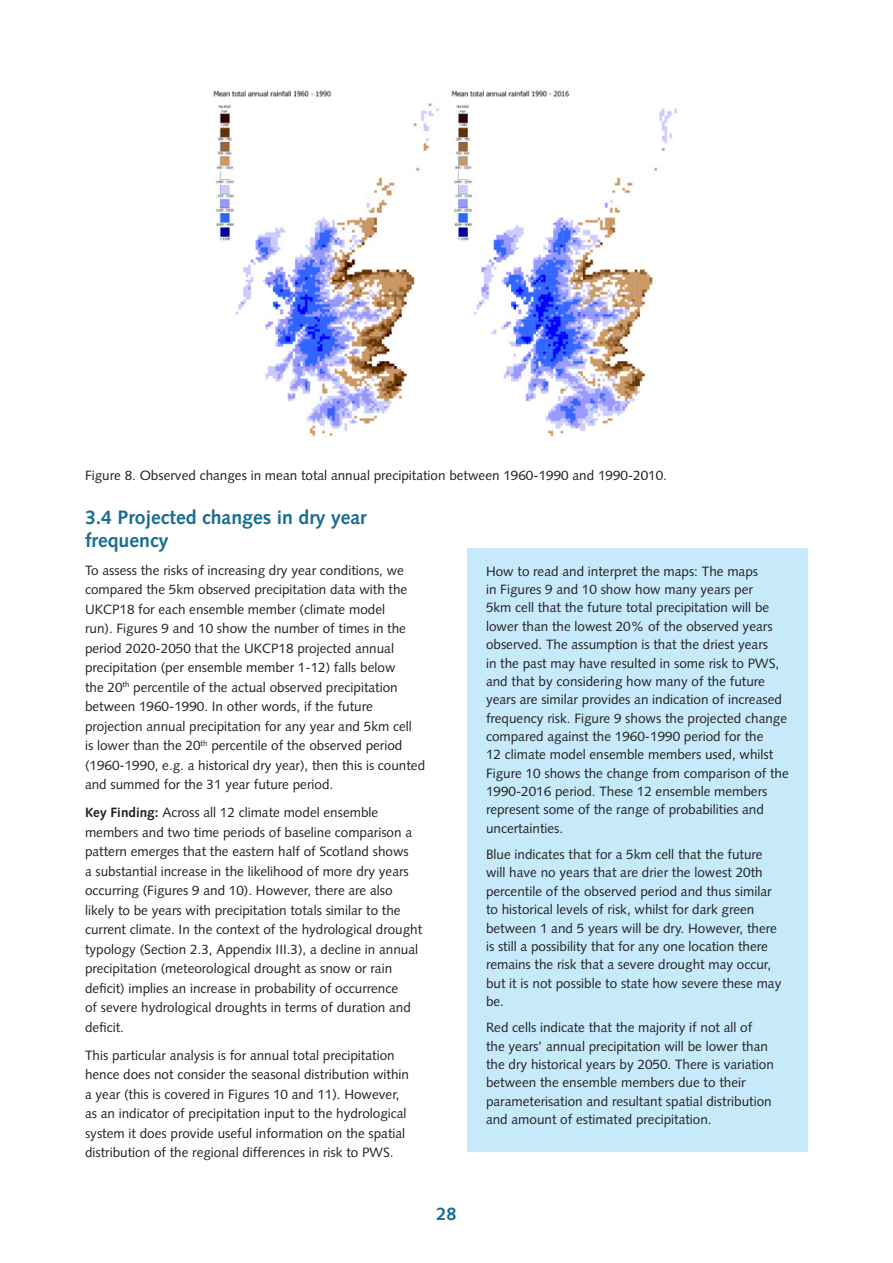
<style>
.page{position:relative;width:893px;height:1263px;background:#fff}
.page>*{position:absolute;margin:0;border:0;box-sizing:border-box;transform-origin:0 0}
.Heading_2{font:700 19.5px/22.5px "Syntax LT Std";color:#186d93}
.t1{font:700 18px "Syntax LT Std";color:#186d93}
.t2{font:13.5px/18.3px "Syntax LT Std";color:#231f20}
.TOC_Heading{font:13.5px "Syntax LT Std";color:#1c1d1e}
.s1{font-weight:700}
</style>
<div class="page">
<div style="left:468px;top:548px;width:340px;height:604px;background:#c6eafa"></div>
<img style="left:213px;top:90px;width:464px;height:347px">
<p class="TOC_Heading" style="left:85px;top:468px;width:583px">Figure 8. Observed changes in mean total annual precipitation between 1960-1990 and 1990-2010.</p>
<p class="Heading_2" style="left:85px;top:506px;width:283px">3.4 Projected changes in dry year frequency</p>
<p class="t2" style="left:85px;top:560px;width:342px;line-height:19.5px">To assess the risks of increasing dry year conditions, we compared the 5km observed precipitation data with the UKCP18 for each ensemble member (climate model<br>run). Figures 9 and 10 show the number of times in the period 2020-2050 that the UKCP18 projected annual precipitation (per ensemble member 1-12) falls below<br>the 20<sup>th</sup> percentile of the actual observed precipitation between 1960-1990. In other words, if the future projection annual precipitation for any year and 5km cell<br>is lower than the 20<sup>th</sup> percentile of the observed period (1960-1990, e.g. a historical dry year), then this is counted and summed for the 31 year future period.</p>
<p class="t2" style="left:85px;top:803px;width:339px;line-height:19.5px"><span class="s1">Key Finding:</span> Across all 12 climate model ensemble members and two time periods of baseline comparison a pattern emerges that the eastern half of Scotland shows<br>a substantial increase in the likelihood of more dry years occurring (Figures 9 and 10). However, there are also likely to be years with precipitation totals similar to the current climate. In the context of the hydrological drought typology (Section 2.3, Appendix III.3), a decline in annual precipitation (meteorological drought as snow or rain deficit) implies an increase in probability of occurrence<br>of severe hydrological droughts in terms of duration and deficit.</p>
<p class="t2" style="left:85px;top:1045px;width:326px;line-height:19.5px">This particular analysis is for annual total precipitation hence does not consider the seasonal distribution within a year (this is covered in Figures 10 and 11). However, as an indicator of precipitation input to the hydrological system it does provide useful information on the spatial distribution of the regional differences in risk to PWS.</p>
<h2 class="t1" style="left:436px;top:1203px;width:22px">28</h2>
<p class="t2" style="left:486px;top:562px;width:304px">How to read and interpret the maps: The maps<br>in Figures 9 and 10 show how many years per<br>5km cell that the future total precipitation will be lower than the lowest 20% of the observed years observed. The assumption is that the driest years<br>in the past may have resulted in some risk to PWS, and that by considering how many of the future years are similar provides an indication of increased frequency risk. Figure 9 shows the projected change compared against the 1960-1990 period for the<br>12 climate model ensemble members used, whilst Figure 10 shows the change from comparison of the 1990-2016 period. These 12 ensemble members represent some of the range of probabilities and uncertainties.</p>
<p class="t2" style="left:486px;top:845px;width:297px">Blue indicates that for a 5km cell that the future will have no years that are drier the lowest 20th percentile of the observed period and thus similar to historical levels of risk, whilst for dark green between 1 and 5 years will be dry. However, there is still a possibility that for any one location there remains the risk that a severe drought may occur, but it is not possible to state how severe these may be.</p>
<p class="t2" style="left:486px;top:1018px;width:289px">Red cells indicate that the majority if not all of the years’ annual precipitation will be lower than the dry historical years by 2050. There is variation between the ensemble members due to their parameterisation and resultant spatial distribution and amount of estimated precipitation.</p>
</div>
